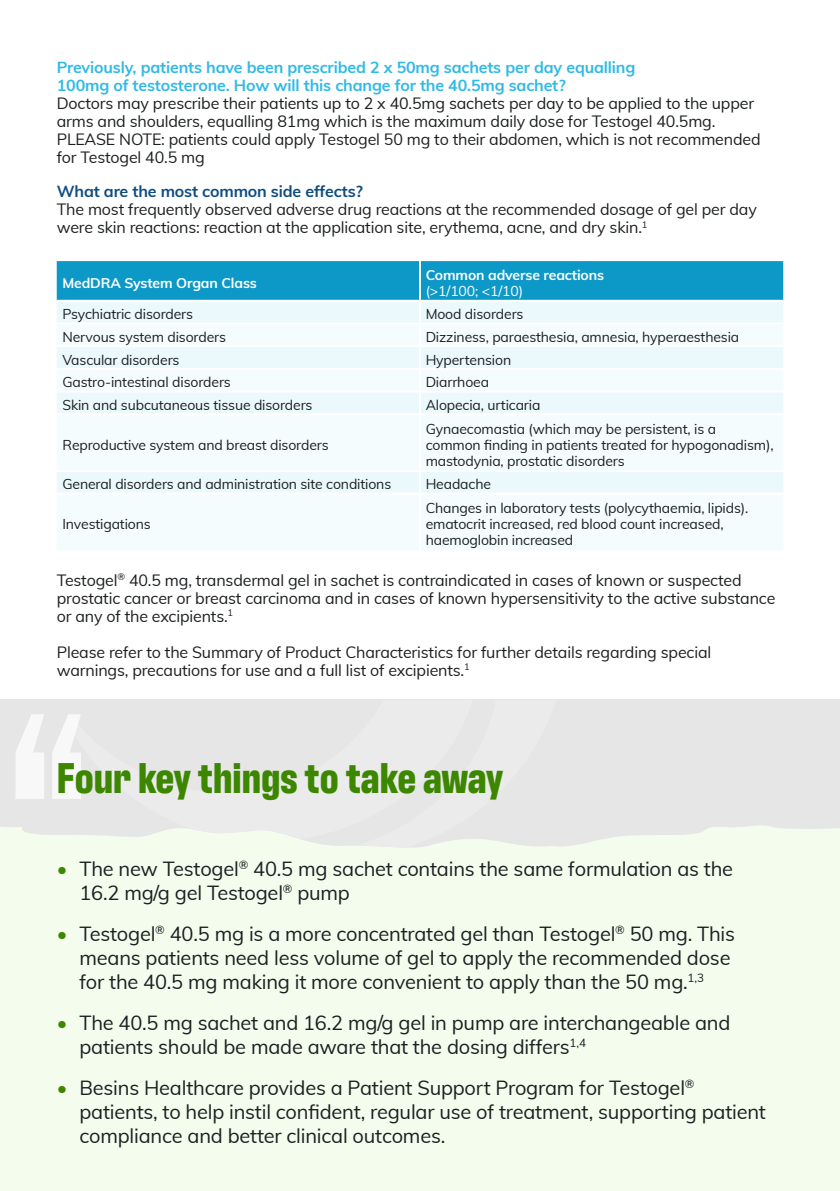
<style>
.page{position:relative;width:840px;height:1191px;background:#fff}
.page>*{position:absolute;margin:0;border:0;box-sizing:border-box;transform-origin:0 0}
.t1{font:700 44px "Antarctican Headline";color:#3d8700}
.t2{font:20px/24px "Muli";letter-spacing:-.01em;color:#1c1f21}
.t3{font:16px/18px "Muli";letter-spacing:-.01em;color:#1c1f21}
.t4{font:700 16px/18px "Muli";letter-spacing:-.01em;color:#30bae6}
.t5{font:700 16px "Muli";letter-spacing:-.01em;color:#0f4d82}
.t6{font:14px/16px "Muli";letter-spacing:-.01em;color:#1c1f21}
.t7{font:700 14px "Muli";letter-spacing:-.01em;color:#fff}
.t8{font:14px "Muli";color:#fff}
.s1{font-weight:700;color:#3d8700}
</style>
<div class="page">
<div style="left:0;top:758px;width:839px;height:433px;background:#f4fcee"></div>
<svg style="left:0;top:700px;width:839px;height:148px;fill:#e6e6e6"></svg>
<div style="left:68px;top:700px;width:286px;height:139px;background:#e6e6e6"></div>
<div style="left:354px;top:700px;width:213px;height:147px;background:#ebebeb"></div>
<svg style="left:15px;top:714px;width:29px;height:85px"></svg>
<svg style="left:52px;top:714px;width:29px;height:85px"></svg>
<div style="left:57px;top:261px;width:725px;height:39px;background:#0d99c7"></div>
<div style="left:57px;top:302px;width:725px;height:20px;background:#ebf9fc"></div>
<svg style="left:57px;top:347px;width:725px;height:145px;fill:#f5fcfe"></svg>
<hr style="left:419px;top:261px;width:2px;height:39px;background:#fff">
<hr style="left:419px;top:302px;width:2px;height:20px;background:#fff">
<hr style="left:419px;top:347px;width:2px;height:21px;background:#fff">
<hr style="left:57px;top:368px;width:363px;height:2px;background:#fff">
<hr style="left:420px;top:368px;width:362px;height:2px;background:#fff">
<hr style="left:419px;top:370px;width:2px;height:20px;background:#fff">
<hr style="left:57px;top:390px;width:363px;height:2px;background:#fff">
<hr style="left:420px;top:390px;width:362px;height:2px;background:#fff">
<hr style="left:419px;top:392px;width:2px;height:21px;background:#fff">
<hr style="left:57px;top:413px;width:363px;height:2px;background:#fff">
<hr style="left:420px;top:413px;width:362px;height:2px;background:#fff">
<hr style="left:419px;top:415px;width:2px;height:55px;background:#fff">
<hr style="left:57px;top:470px;width:363px;height:2px;background:#fff">
<hr style="left:420px;top:470px;width:362px;height:2px;background:#fff">
<hr style="left:419px;top:472px;width:2px;height:20px;background:#fff">
<p class="t4" style="left:57px;top:58px;width:580px">Previously, patients have been prescribed 2 x 50mg sachets per day equalling<br>100mg of testosterone. How will this change for the 40.5mg sachet?</p>
<p class="t3" style="left:57px;top:94px;width:705px">Doctors may prescribe their patients up to 2 x 40.5mg sachets per day to be applied to the upper arms and shoulders, equalling 81mg which is the maximum daily dose for Testogel 40.5mg.<br>PLEASE NOTE: patients could apply Testogel 50 mg to their abdomen, which is not recommended for Testogel 40.5 mg</p>
<p class="t5" style="left:57px;top:180px;width:307px">What are the most common side effects?</p>
<p class="t3" style="left:57px;top:200px;width:701px">The most frequently observed adverse drug reactions at the recommended dosage of gel per day were skin reactions: reaction at the application site, erythema, acne, and dry skin.<sup>1</sup></p>
<p class="t7" style="left:62px;top:273px;width:196px">MedDRA System Organ Class</p>
<p class="t7" style="left:425px;top:265px;width:180px">Common adverse reactions</p>
<p class="t8" style="left:425px;top:281px;width:99px">(&gt;1/100; &lt;1/10)</p>
<p class="t6" style="left:62px;top:305px;width:132px">Psychiatric disorders</p>
<p class="t6" style="left:425px;top:305px;width:99px">Mood disorders</p>
<p class="t6" style="left:62px;top:328px;width:165px">Nervous system disorders</p>
<p class="t6" style="left:425px;top:328px;width:315px">Dizziness, paraesthesia, amnesia, hyperaesthesia</p>
<p class="t6" style="left:62px;top:351px;width:118px">Vascular disorders</p>
<p class="t6" style="left:425px;top:351px;width:87px">Hypertension</p>
<p class="t6" style="left:62px;top:373px;width:170px">Gastro-intestinal disorders</p>
<p class="t6" style="left:425px;top:373px;width:65px">Diarrhoea</p>
<p class="t6" style="left:62px;top:396px;width:251px">Skin and subcutaneous tissue disorders</p>
<p class="t6" style="left:425px;top:396px;width:116px">Alopecia, urticaria</p>
<p class="t6" style="left:62px;top:436px;width:267px">Reproductive system and breast disorders</p>
<p class="t6" style="left:425px;top:420px;width:349px">Gynaecomastia (which may be persistent, is a common finding in patients treated for hypogonadism), mastodynia, prostatic disorders</p>
<p class="t6" style="left:62px;top:475px;width:330px">General disorders and administration site conditions</p>
<p class="t6" style="left:425px;top:475px;width:67px">Headache</p>
<p class="t6" style="left:62px;top:515px;width:90px">Investigations</p>
<p class="t6" style="left:425px;top:499px;width:324px">Changes in laboratory tests (polycythaemia, lipids). ematocrit increased, red blood count increased, haemoglobin increased</p>
<p class="t3" style="left:57px;top:570px;width:719px">Testogel<sup>®</sup> 40.5 mg, transdermal gel in sachet is contraindicated in cases of known or suspected prostatic cancer or breast carcinoma and in cases of known hypersensitivity to the active substance or any of the excipients.<sup>1</sup></p>
<p class="t3" style="left:57px;top:642px;width:655px">Please refer to the Summary of Product Characteristics for further details regarding special warnings, precautions for use and a full list of excipients.<sup>1</sup></p>
<h1 class="t1" style="left:57px;top:746px;width:447px">Four key things to take away</h1>
<p class="t2" style="left:79px;top:855px;width:654px;text-indent:-23px"><span class="s1">•</span> The new Testogel<sup>®</sup> 40.5 mg sachet contains the same formulation as the<br>16.2 mg/g gel Testogel<sup>®</sup> pump</p>
<p class="t2" style="left:79px;top:920px;width:656px;text-indent:-23px"><span class="s1">•</span> Testogel<sup>®</sup> 40.5 mg is a more concentrated gel than Testogel<sup>®</sup> 50 mg. This means patients need less volume of gel to apply the recommended dose for the 40.5 mg making it more convenient to apply than the 50 mg.<sup>1,3</sup></p>
<p class="t2" style="left:79px;top:1009px;width:652px;text-indent:-23px"><span class="s1">•</span> The 40.5 mg sachet and 16.2 mg/g gel in pump are interchangeable and patients should be made aware that the dosing differs<sup>1,4</sup></p>
<p class="t2" style="left:79px;top:1074px;width:687px;text-indent:-23px"><span class="s1">•</span> Besins Healthcare provides a Patient Support Program for Testogel<sup>® </sup>patients, to help instil confident, regular use of treatment, supporting patient compliance and better clinical outcomes.</p>
</div>
